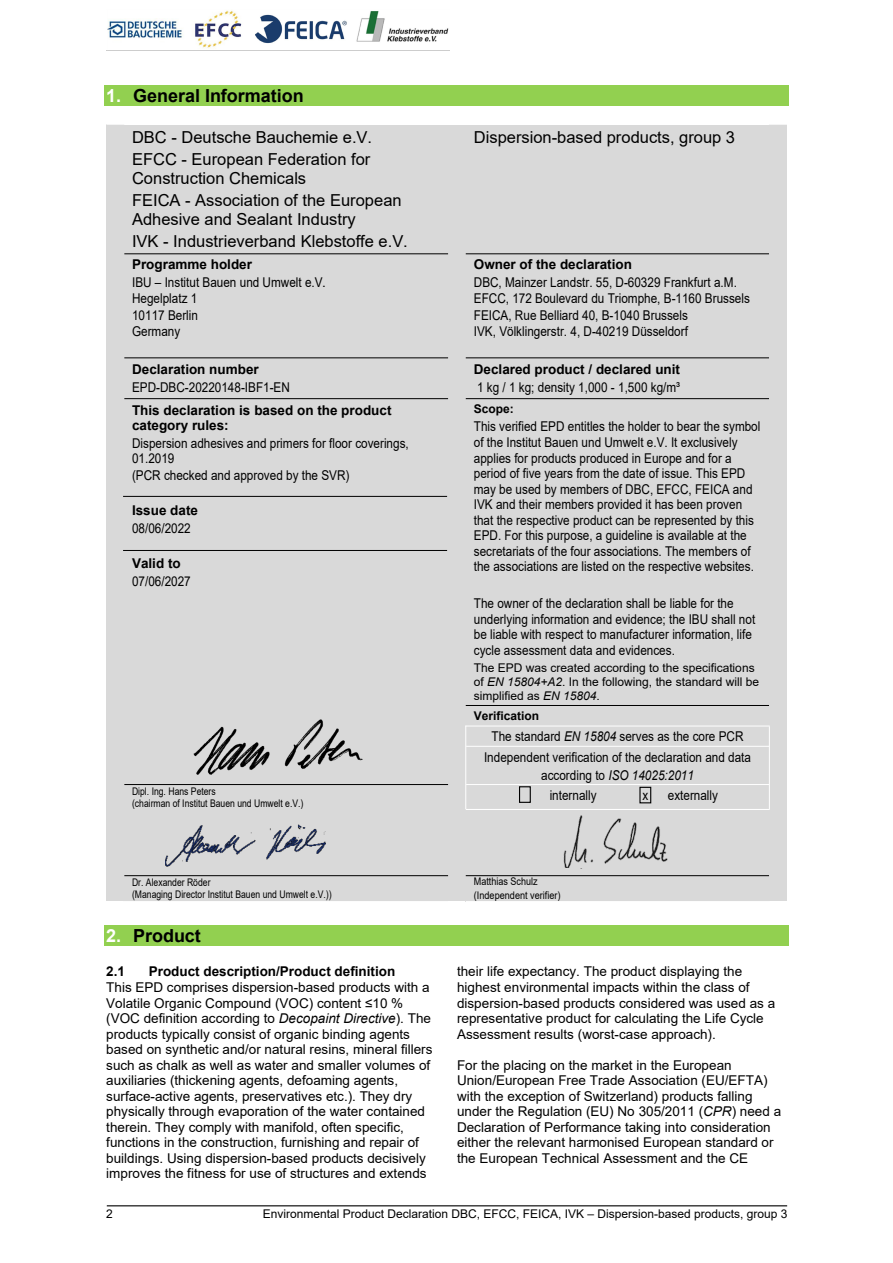
<style>
.page{position:relative;width:893px;height:1263px;background:#fff}
.page>*{position:absolute;margin:0;border:0;box-sizing:border-box;transform-origin:0 0}
.t1{font:700 18px "Arial";color:#000}
.t2{font:16.5px/21.9px "Arial";color:#000}
.t3{font:13.5px/15.5px "Arial";color:#000}
.t4{font:13.5px/15.5px "Arial";color:#000;scale:.87 1}
.t5{font:700 13.5px/15.5px "Arial";color:#000}
.t6{font:italic 13.5px "Arial";color:#000;scale:.87 1}
.t7{font:12px/13.8px "Arial";color:#000}
.t8{font:700 12px "Arial";color:#000}
.t9{font:10.5px/12px "Arial";color:#000;scale:.82 1}
.t10{font:10.5px/13.5px "Arial";color:#000;scale:.86 1}
.s1{color:#fff}
.s2{font-style:italic}
.s3{font-style:normal}
</style>
<div class="page">
<hr style="left:107px;top:1205px;width:680px;height:1px;background:#000">
<svg style="left:107px;top:10px;width:342px;height:41px"></svg>
<div style="left:104px;top:85px;width:685px;height:21px;background:#92d050"></div>
<div style="left:124px;top:125px;width:324px;height:128px;background:#d9d9d9"></div>
<div style="left:448px;top:125px;width:18px;height:128px;background:#d9d9d9"></div>
<div style="left:466px;top:125px;width:303px;height:128px;background:#d9d9d9"></div>
<div style="left:124px;top:253px;width:324px;height:104px;background:#d9d9d9"></div>
<div style="left:448px;top:253px;width:18px;height:104px;background:#d9d9d9"></div>
<div style="left:466px;top:253px;width:303px;height:104px;background:#d9d9d9"></div>
<div style="left:124px;top:358px;width:324px;height:40px;background:#d9d9d9"></div>
<div style="left:448px;top:357px;width:18px;height:41px;background:#d9d9d9"></div>
<div style="left:466px;top:358px;width:303px;height:40px;background:#d9d9d9"></div>
<div style="left:124px;top:399px;width:324px;height:306px;background:#d9d9d9"></div>
<div style="left:448px;top:398px;width:18px;height:307px;background:#d9d9d9"></div>
<div style="left:466px;top:399px;width:303px;height:306px;background:#d9d9d9"></div>
<div style="left:448px;top:705px;width:18px;height:21px;background:#d9d9d9"></div>
<div style="left:466px;top:706px;width:303px;height:20px;background:#d9d9d9"></div>
<div style="left:448px;top:726px;width:17px;height:20px;background:#d9d9d9"></div>
<div style="left:466px;top:726px;width:303px;height:20px;background:#d9d9d9"></div>
<div style="left:124px;top:705px;width:324px;height:79px;background:#d9d9d9"></div>
<div style="left:448px;top:746px;width:17px;height:38px;background:#d9d9d9"></div>
<div style="left:466px;top:747px;width:303px;height:37px;background:#d9d9d9"></div>
<div style="left:124px;top:785px;width:324px;height:24px;background:#d9d9d9"></div>
<div style="left:448px;top:784px;width:17px;height:25px;background:#d9d9d9"></div>
<div style="left:466px;top:785px;width:303px;height:24px;background:#d9d9d9"></div>
<div style="left:106px;top:125px;width:18px;height:750px;background:#d9d9d9"></div>
<div style="left:124px;top:809px;width:324px;height:66px;background:#d9d9d9"></div>
<div style="left:448px;top:809px;width:18px;height:66px;background:#d9d9d9"></div>
<div style="left:466px;top:810px;width:303px;height:65px;background:#d9d9d9"></div>
<div style="left:770px;top:125px;width:17px;height:750px;background:#d9d9d9"></div>
<div style="left:106px;top:875px;width:18px;height:26px;background:#d9d9d9"></div>
<div style="left:124px;top:876px;width:324px;height:25px;background:#d9d9d9"></div>
<div style="left:448px;top:875px;width:18px;height:26px;background:#d9d9d9"></div>
<div style="left:466px;top:876px;width:303px;height:25px;background:#d9d9d9"></div>
<div style="left:770px;top:875px;width:17px;height:26px;background:#d9d9d9"></div>
<hr style="left:769px;top:125px;width:1px;height:601px;background:#d9d9d9">
<hr style="left:769px;top:810px;width:1px;height:91px;background:#d9d9d9">
<hr style="left:124px;top:253px;width:324px;height:1px;background:#000">
<hr style="left:466px;top:253px;width:303px;height:1px;background:#000">
<hr style="left:124px;top:357px;width:324px;height:1px;background:#000">
<hr style="left:466px;top:357px;width:303px;height:1px;background:#000">
<hr style="left:124px;top:398px;width:324px;height:1px;background:#000">
<hr style="left:466px;top:398px;width:303px;height:1px;background:#000">
<hr style="left:466px;top:705px;width:303px;height:1px;background:#000">
<hr style="left:465px;top:726px;width:305px;height:1px;background:#fff">
<hr style="left:124px;top:784px;width:324px;height:1px;background:#000">
<hr style="left:124px;top:875px;width:324px;height:1px;background:#000">
<hr style="left:466px;top:875px;width:303px;height:1px;background:#000">
<div style="left:104px;top:925px;width:685px;height:21px;background:#92d050"></div>
<div style="left:519px;top:786px;width:12px;height:17px;border:1px solid #000"></div>
<div style="left:639px;top:787px;width:12px;height:16px;border:1px solid #000"></div>
<hr style="left:123px;top:496px;width:324px;height:1px;background:#000">
<hr style="left:123px;top:550px;width:324px;height:1px;background:#000">
<svg style="left:193px;top:719px;width:170px;height:56px"></svg>
<svg style="left:165px;top:824px;width:161px;height:43px"></svg>
<svg style="left:563px;top:815px;width:105px;height:53px"></svg>
<h1 class="t1" style="left:106px;top:86px;width:199px"><span class="s1">1.</span> General Information</h1>
<p class="t2" style="left:132px;top:126px;width:242px">DBC - Deutsche Bauchemie e.V.<br>EFCC - European Federation for</p>
<p class="t2" style="left:132px;top:167px;width:271px">Construction Chemicals<br>FEICA - Association of the European</p>
<p class="t2" style="left:132px;top:208px;width:277px">Adhesive and Sealant Industry<br>IVK - Industrieverband Klebstoffe e.V.</p>
<p class="t5" style="left:132px;top:257px;width:121px">Programme holder</p>
<p class="t4" style="left:132px;top:274px;width:224px;line-height:16.5px">IBU – Institut Bauen und Umwelt e.V.<br>Hegelplatz 1<br>10117 Berlin<br>Germany</p>
<p class="t5" style="left:132px;top:361px;width:128px">Declaration number</p>
<p class="t4" style="left:132px;top:380px;width:183px">EPD-DBC-20220148-IBF1-EN</p>
<p class="t5" style="left:132px;top:402px;width:261px">This declaration is based on the product category rules:</p>
<p class="t4" style="left:132px;top:436px;width:320px;line-height:15px">Dispersion adhesives and primers for floor coverings,<br>01.2019</p>
<p class="t4" style="left:132px;top:467px;width:251px">(PCR checked and approved by the SVR)</p>
<p class="t5" style="left:132px;top:502px;width:67px">Issue date</p>
<p class="t4" style="left:132px;top:520px;width:69px">08/06/2022</p>
<p class="t5" style="left:132px;top:555px;width:50px">Valid to</p>
<p class="t4" style="left:132px;top:573px;width:69px">07/06/2027</p>
<p class="t2" style="left:474px;top:126px;width:263px">Dispersion-based products, group 3</p>
<p class="t5" style="left:474px;top:257px;width:160px">Owner of the declaration</p>
<p class="t4" style="left:474px;top:274px;width:319px;line-height:16.5px">DBC, Mainzer Landstr. 55, D-60329 Frankfurt a.M.<br>EFCC, 172 Boulevard du Triomphe, B-1160 Brussels FEICA, Rue Belliard 40, B-1040 Brussels<br>IVK, Völklingerstr. 4, D-40219 Düsseldorf</p>
<p class="t5" style="left:474px;top:361px;width:208px">Declared product / declared unit</p>
<p class="t4" style="left:477px;top:380px;width:235px">1 kg / 1 kg; density 1,000 - 1,500 kg/m³</p>
<p class="t8" style="left:474px;top:402px;width:41px">Scope:</p>
<p class="t4" style="left:474px;top:419px;width:331px">This verified EPD entitles the holder to bear the symbol of the Institut Bauen und Umwelt e.V. It exclusively applies for products produced in Europe and for a period of five years from the date of issue. This EPD may be used by members of DBC, EFCC, FEICA and IVK and their members provided it has been proven that the respective product can be represented by this EPD. For this purpose, a guideline is available at the secretariats of the four associations. The members of the associations are listed on the respective websites.</p>
<p class="t4" style="left:474px;top:596px;width:325px">The owner of the declaration shall be liable for the underlying information and evidence; the IBU shall not be liable with respect to manufacturer information, life cycle assessment data and evidences.</p>
<p class="t7" style="left:474px;top:661px;width:287px">The EPD was created according to the specifications of <span class="s2">EN 15804+A2</span>. In the following, the standard will be simplified as <span class="s2">EN 15804</span>.</p>
<p class="t8" style="left:474px;top:709px;width:67px">Verification</p>
<p class="t4" style="left:484px;top:727px;width:308px;line-height:20.2px;text-align:center">The standard <span class="s2">EN 15804</span> serves as the core PCR<br>Independent verification of the declaration and data</p>
<p class="t6" style="left:541px;top:767px;width:177px"><span class="s3">according to</span> ISO 14025:2011</p>
<p class="t9" style="left:132px;top:785px;width:210px">Dipl. Ing. Hans Peters<br>(chairman of Institut Bauen und Umwelt e.V.)</p>
<p class="t4" style="left:550px;top:787px;width:55px">internally</p>
<p class="t4" style="left:642px;top:787px;width:8px">x</p>
<p class="t4" style="left:668px;top:787px;width:59px">externally</p>
<p class="t9" style="left:132px;top:876px;width:245px">Dr. Alexander Röder<br>(Managing Director Institut Bauen und Umwelt e.V.))</p>
<p class="t10" style="left:474px;top:875px;width:102px">Matthias Schulz (Independent verifier)</p>
<h1 class="t1" style="left:106px;top:926px;width:96px"><span class="s1">2.</span> Product</h1>
<p class="t5" style="left:106px;top:964px;width:20px">2.1</p>
<p class="t5" style="left:149px;top:964px;width:248px">Product description/Product definition</p>
<p class="t3" style="left:106px;top:979px;width:328px">This EPD comprises dispersion-based products with a Volatile Organic Compound (VOC) content ≤10 % (VOC definition according to <span class="s2">Decopaint Directive</span>). The products typically consist of organic binding agents based on synthetic and/or natural resins, mineral fillers such as chalk as well as water and smaller volumes of auxiliaries (thickening agents, defoaming agents, surface-active agents, preservatives etc.). They dry physically through evaporation of the water contained therein. They comply with manifold, often specific, functions in the construction, furnishing and repair of buildings. Using dispersion-based products decisively improves the fitness for use of structures and extends</p>
<p class="t3" style="left:457px;top:964px;width:320px">their life expectancy. The product displaying the highest environmental impacts within the class of dispersion-based products considered was used as a representative product for calculating the Life Cycle Assessment results (worst-case approach).</p>
<p class="t3" style="left:457px;top:1057px;width:326px">For the placing on the market in the European Union/European Free Trade Association (EU/EFTA) with the exception of Switzerland) products falling under the Regulation (EU) No 305/2011 (<span class="s2">CPR</span>) need a Declaration of Performance taking into consideration either the relevant harmonised European standard or the European Technical Assessment and the CE</p>
<p class="t7" style="left:106px;top:1207px;width:8px">2</p>
<p class="t7" style="left:263px;top:1207px;width:526px">Environmental Product Declaration DBC, EFCC, FEICA, IVK – Dispersion-based products, group 3</p>
</div>
